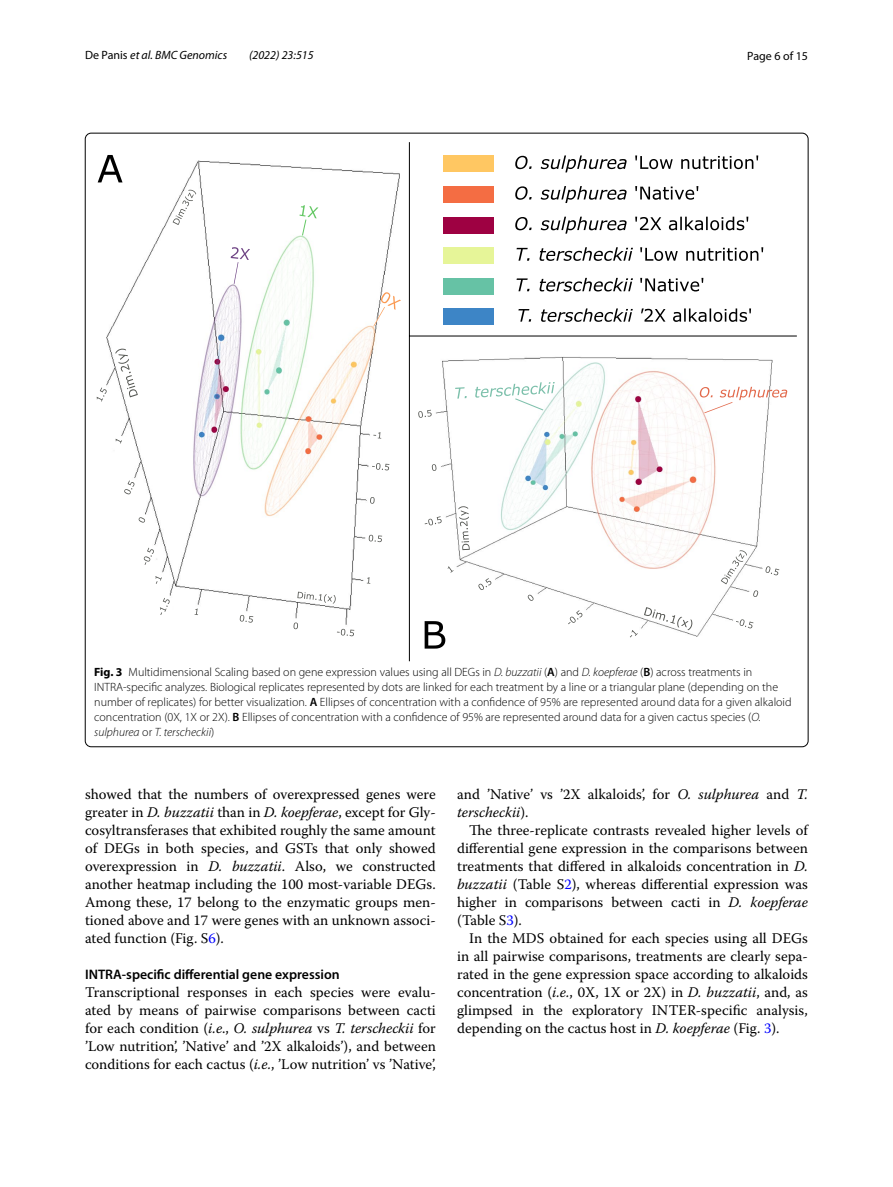
<style>
.page{position:relative;width:893px;height:1187px;background:#fff}
.page>*{position:absolute;margin:0;border:0;box-sizing:border-box;transform-origin:0 0}
.t1{font:14.7px/18px "Warnock Pro";color:#000;text-align:justify}
.t2{font:600 13.8px "Myriad Pro";color:#000}
.t3{font:300 12px/15px "Myriad Pro";color:#000}
.t4{font:italic 12px "Myriad Pro";color:#000}
.t5{font:12px "Myriad Pro";color:#000}
.s1{font-style:normal}
.s2{font-weight:700}
.s3{font-style:italic}
.s4{font-weight:600}
.s5{color:#00f}
</style>
<div class="page">
<img style="left:106px;top:160px;width:666px;height:477px">
<div style="left:443px;top:155px;width:50px;height:17px;background:#ffc762"></div>
<div style="left:443px;top:186px;width:50px;height:17px;background:#f46d43"></div>
<div style="left:443px;top:217px;width:50px;height:17px;background:#9e0142"></div>
<svg style="left:515px;top:155px;width:112px;height:17px"></svg>
<svg style="left:635px;top:155px;width:123px;height:14px"></svg>
<svg style="left:515px;top:186px;width:112px;height:17px"></svg>
<svg style="left:635px;top:186px;width:63px;height:14px"></svg>
<svg style="left:515px;top:217px;width:112px;height:16px"></svg>
<svg style="left:635px;top:217px;width:113px;height:13px"></svg>
<div style="left:443px;top:247px;width:50px;height:17px;background:#e6f598"></div>
<div style="left:443px;top:278px;width:50px;height:17px;background:#66c2a5"></div>
<svg style="left:516px;top:247px;width:117px;height:14px"></svg>
<svg style="left:640px;top:247px;width:123px;height:14px"></svg>
<svg style="left:516px;top:278px;width:117px;height:13px"></svg>
<svg style="left:640px;top:278px;width:63px;height:13px"></svg>
<svg style="left:518px;top:308px;width:233px;height:14px"></svg>
<div style="left:443px;top:308px;width:50px;height:17px;background:#3d85c6"></div>
<hr style="left:409px;top:142px;width:1px;height:519px;background:#000">
<hr style="left:409px;top:335px;width:388px;height:1px;background:#000">
<svg style="left:425px;top:621px;width:20px;height:27px"></svg>
<svg style="left:700px;top:387px;width:87px;height:26px"></svg>
<svg style="left:455px;top:382px;width:100px;height:28px"></svg>
<svg style="left:644px;top:607px;width:48px;height:23px"></svg>
<svg style="left:721px;top:550px;width:26px;height:34px"></svg>
<svg style="left:458px;top:506px;width:12px;height:44px"></svg>
<svg style="left:448px;top:566px;width:6px;height:6px"></svg>
<svg style="left:478px;top:578px;width:13px;height:12px"></svg>
<svg style="left:528px;top:594px;width:6px;height:7px"></svg>
<svg style="left:568px;top:610px;width:14px;height:14px"></svg>
<svg style="left:630px;top:630px;width:8px;height:7px"></svg>
<svg style="left:736px;top:619px;width:17px;height:9px"></svg>
<svg style="left:753px;top:590px;width:5px;height:7px"></svg>
<svg style="left:765px;top:566px;width:14px;height:9px"></svg>
<svg style="left:418px;top:410px;width:14px;height:8px"></svg>
<svg style="left:432px;top:464px;width:4px;height:7px"></svg>
<svg style="left:425px;top:516px;width:17px;height:9px"></svg>
<svg style="left:367px;top:577px;width:3px;height:6px"></svg>
<svg style="left:98px;top:155px;width:25px;height:27px"></svg>
<svg style="left:231px;top:247px;width:19px;height:37px"></svg>
<svg style="left:299px;top:205px;width:19px;height:31px"></svg>
<svg style="left:373px;top:292px;width:28px;height:34px"></svg>
<svg style="left:297px;top:591px;width:39px;height:12px"></svg>
<svg style="left:115px;top:348px;width:23px;height:49px"></svg>
<svg style="left:173px;top:190px;width:23px;height:35px"></svg>
<svg style="left:373px;top:432px;width:8px;height:6px"></svg>
<svg style="left:372px;top:463px;width:17px;height:7px"></svg>
<svg style="left:370px;top:497px;width:5px;height:6px"></svg>
<svg style="left:369px;top:534px;width:13px;height:8px"></svg>
<svg style="left:337px;top:628px;width:17px;height:8px"></svg>
<svg style="left:293px;top:622px;width:5px;height:7px"></svg>
<svg style="left:240px;top:614px;width:13px;height:8px"></svg>
<svg style="left:195px;top:608px;width:3px;height:7px"></svg>
<svg style="left:160px;top:597px;width:10px;height:18px"></svg>
<svg style="left:155px;top:576px;width:7px;height:8px"></svg>
<svg style="left:144px;top:547px;width:10px;height:18px"></svg>
<svg style="left:139px;top:517px;width:6px;height:5px"></svg>
<svg style="left:124px;top:480px;width:10px;height:14px"></svg>
<svg style="left:96px;top:387px;width:11px;height:14px"></svg>
<svg style="left:115px;top:438px;width:7px;height:5px"></svg>
<p class="t4" style="left:85px;top:48px;width:144px"><span class="s1">De Panis</span> et al. BMC Genomics</p>
<p class="t4" style="left:249px;top:48px;width:66px">(2022) 23:515</p>
<p class="t5" style="left:747px;top:48px;width:62px">Page 6 of 15</p>
<p class="t3" style="left:94px;top:665px;width:699px"><span class="s2">Fig. 3</span> Multidimensional Scaling based on gene expression values using all DEGs in <span class="s3">D. buzzatii</span> (<span class="s4">A</span>) and <span class="s3">D. koepferae</span> (<span class="s4">B</span>) across treatments in INTRA-specific analyzes. Biological replicates represented by dots are linked for each treatment by a line or a triangular plane (depending on the number of replicates) for better visualization. <span class="s4">A</span> Ellipses of concentration with a confidence of 95% are represented around data for a given alkaloid concentration (0X, 1X or 2X). <span class="s4">B</span> Ellipses of concentration with a confidence of 95% are represented around data for a given cactus species (<span class="s3">O. sulphurea</span> or <span class="s3">T. terscheckii</span>)</p>
<p class="t1" style="left:85px;top:785px;width:352px">showed that the numbers of overexpressed genes were greater in <span class="s3">D. buzzatii</span> than in <span class="s3">D. koepferae</span>, except for Gly&shy;cosyltransferases that exhibited roughly the same amount of DEGs in both species, and GSTs that only showed overexpression in <span class="s3">D. buzzatii</span>. Also, we constructed another heatmap including the 100 most-variable DEGs.<br>Among these, 17 belong to the enzymatic groups men&shy;tioned above and 17 were genes with an unknown associ&shy;ated function (Fig. S<span class="s5">6</span>).</p>
<p class="t2" style="left:85px;top:965px;width:256px">INTRA‑specific differential gene expression</p>
<p class="t1" style="left:85px;top:983px;width:352px">Transcriptional responses in each species were evalu&shy;ated by means of pairwise comparisons between cacti for each condition (<span class="s3">i.e</span>., <span class="s3">O. sulphurea</span> vs <span class="s3">T. terscheckii</span> for ’Low nutrition’, ’Native’ and ’2X alkaloids’), and between conditions for each cactus (<span class="s3">i.e.</span>, ’Low nutrition’ vs ’Native’,</p>
<p class="t1" style="left:457px;top:785px;width:352px">and ’Native’ vs ’2X alkaloids’, for <span class="s3">O. sulphurea</span> and <span class="s3">T. terscheckii</span>).</p>
<p class="t1" style="left:457px;top:821px;width:352px;text-indent:12px">The three-replicate contrasts revealed higher levels of differential gene expression in the comparisons between treatments that differed in alkaloids concentration in <span class="s3">D. buzzatii</span> (Table S<span class="s5">2</span>), whereas differential expression was higher in comparisons between cacti in <span class="s3">D. koepferae </span>(Table S<span class="s5">3</span>).</p>
<p class="t1" style="left:457px;top:929px;width:352px;text-indent:12px">In the MDS obtained for each species using all DEGs in all pairwise comparisons, treatments are clearly sepa&shy;rated in the gene expression space according to alkaloids concentration (<span class="s3">i.e.</span>, 0X, 1X or 2X) in <span class="s3">D. buzzatii</span>, and, as glimpsed in the exploratory INTER-specific analysis, depending on the cactus host in <span class="s3">D. koepferae</span> (Fig. <span class="s5">3</span>).</p>
</div>
